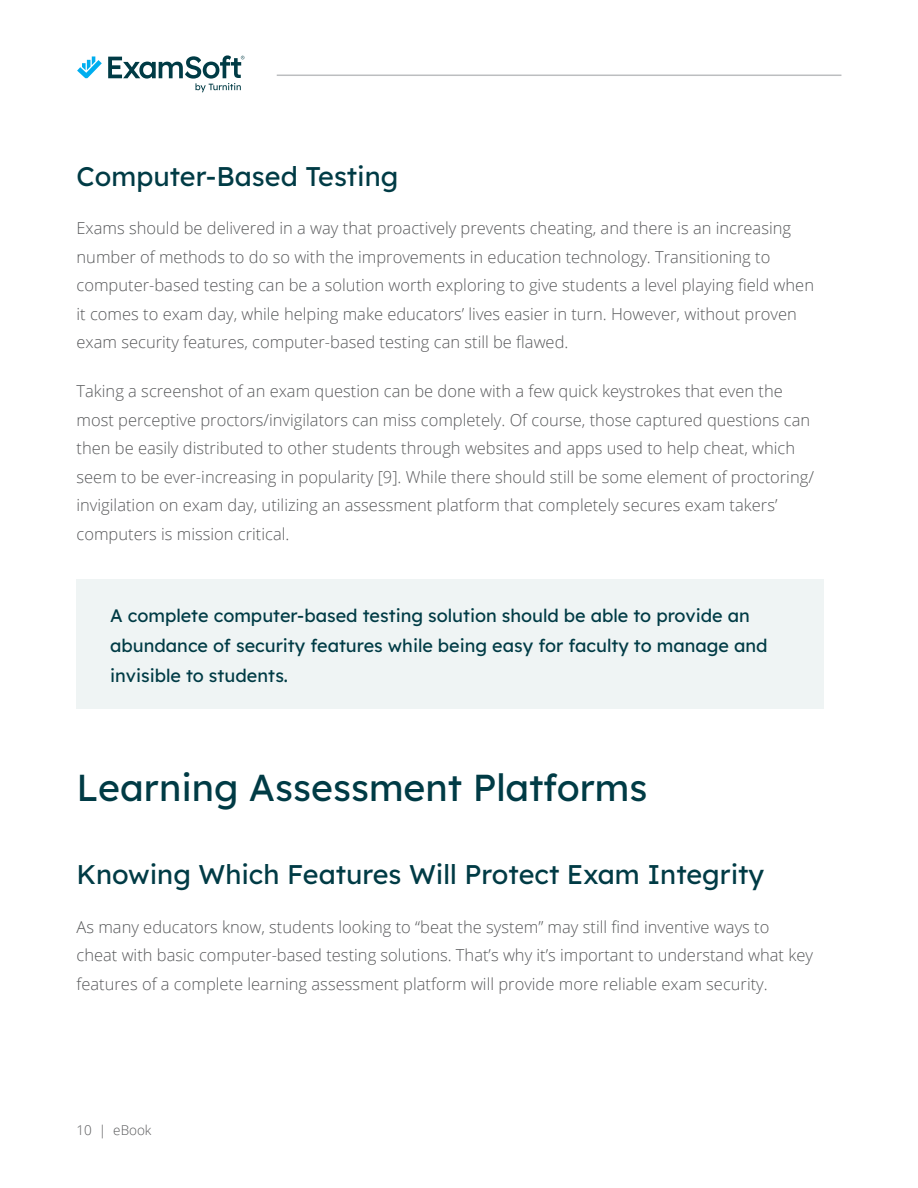
<style>
.page{position:relative;width:918px;height:1188px;background:#fff}
.page>*{position:absolute;margin:0;border:0;box-sizing:border-box;transform-origin:0 0}
.t1{font:37.5px "Lexend Deca";color:#003b45}
.t2{font:27px "Lexend Deca";color:#003b45}
.t3{font:18px/30px "Lexend Deca";color:#003b45}
.t4{font:300 16.5px/28.5px "Open Sans";color:#58595b}
.t5{font:300 13.5px "Open Sans";color:#58595b}
</style>
<div class="page">
<div style="left:77px;top:579px;width:747px;height:130px;background:#eff4f4"></div>
<hr style="left:277px;top:75px;width:564px;height:1px;background:#bcbec0">
<svg style="left:108px;top:55px;width:136px;height:37px"></svg>
<svg style="left:77px;top:56px;width:25px;height:23px"></svg>
<h2 class="t2" style="left:77px;top:153px;width:323px">Computer-Based Testing</h2>
<p class="t4" style="left:77px;top:214px;width:739px">Exams should be delivered in a way that proactively prevents cheating, and there is an increasing number of methods to do so with the improvements in education technology. Transitioning to computer-based testing can be a solution worth exploring to give students a level playing field when it comes to exam day, while helping make educators’ lives easier in turn. However, without proven exam security features, computer-based testing can still be flawed.</p>
<p class="t4" style="left:77px;top:376px;width:739px">Taking a screenshot of an exam question can be done with a few quick keystrokes that even the most perceptive proctors/invigilators can miss completely. Of course, those captured questions can then be easily distributed to other students through websites and apps used to help cheat, which seem to be ever-increasing in popularity [9]. While there should still be some element of proctoring/ invigilation on exam day, utilizing an assessment platform that completely secures exam takers’ computers is mission critical.</p>
<p class="t3" style="left:110px;top:599px;width:659px">A complete computer-based testing solution should be able to provide an abundance of security features while being easy for faculty to manage and invisible to students.</p>
<h1 class="t1" style="left:77px;top:756px;width:572px">Learning Assessment Platforms</h1>
<h2 class="t2" style="left:77px;top:852px;width:689px">Knowing Which Features Will Protect Exam Integrity</h2>
<p class="t4" style="left:77px;top:912px;width:738px">As many educators know, students looking to “beat the system” may still find inventive ways to cheat with basic computer-based testing solutions. That’s why it’s important to understand what key features of a complete learning assessment platform will provide more reliable exam security.</p>
<p class="t5" style="left:77px;top:1120px;width:76px">10 | eBook</p>
</div>
